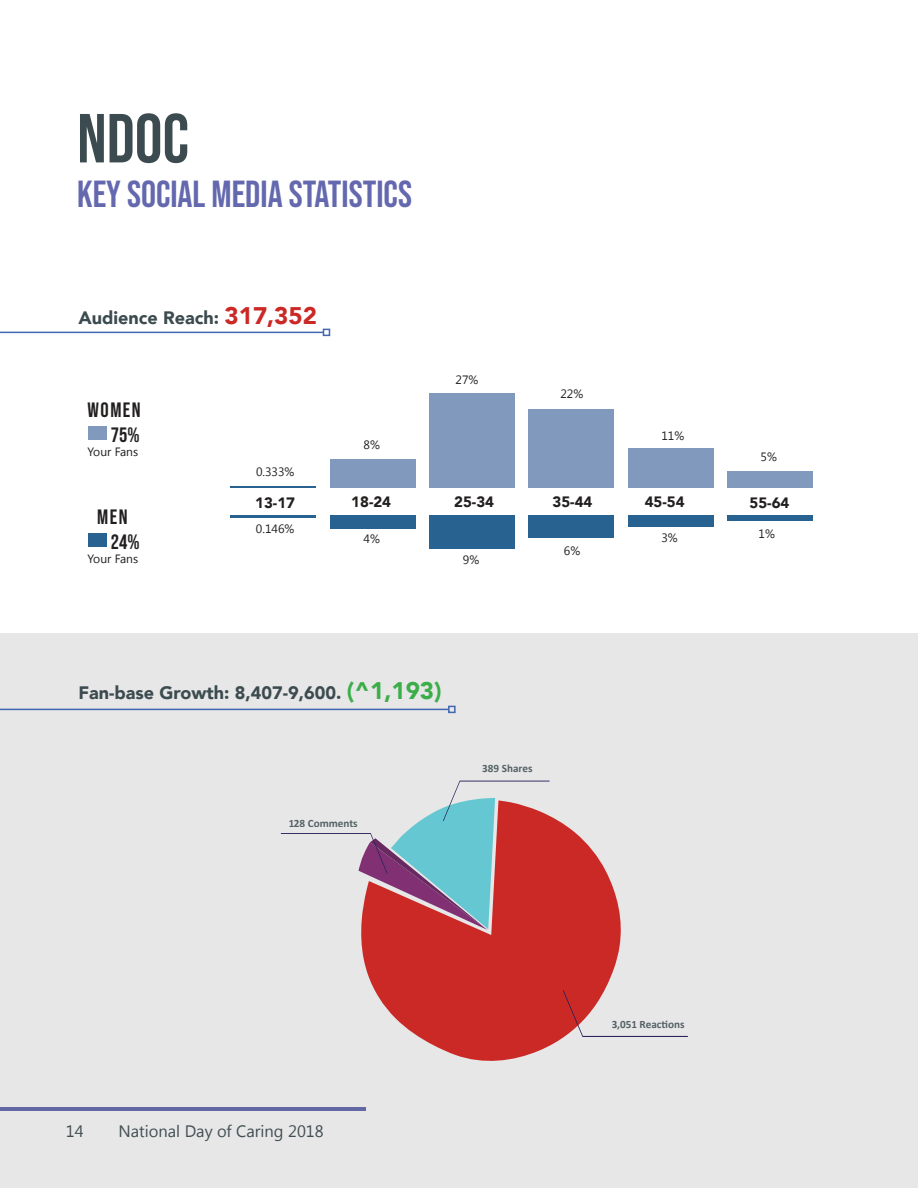
<style>
.page{position:relative;width:918px;height:1188px;background:#fff}
.page>*{position:absolute;margin:0;border:0;box-sizing:border-box;transform-origin:0 0}
.t1{font:69.15px "Bebas Neue";color:#3c4b4f}
.t2{font:37.5px "Bebas Neue";color:#6468ae}
.t3{font:20.7px/24.9px "Bebas Neue";letter-spacing:.07em;color:#221f1f}
.t4{font:900 18px "Avenir";color:#3c4b4f}
.t5{font:16.5px "Khmer UI";color:#3c4b4f}
.t6{font:900 15px "Avenir";color:#221f1f}
.t7{font:12.15px "Khmer UI";color:#221f1f}
.t8{font:700 11.25px "Calibri";color:#3c4b4f}
.s1{font-size:24px;color:#cb2926}
.s2{font-size:24px;color:#3cae49}
</style>
<div class="page">
<div style="left:88px;top:534px;width:19px;height:13px;background:#286290"></div>
<div style="left:0;top:634px;width:918px;height:554px;background:#e7e7e8"></div>
<svg style="left:361px;top:816px;width:260px;height:245px;fill:#cb2926"></svg>
<svg style="left:563px;top:990px;width:125px;height:47px"></svg>
<svg style="left:281px;top:781px;width:269px;height:149px"></svg>
<hr style="left:0;top:332px;width:323px;height:1px;background:#4167b1">
<div style="left:323px;top:329px;width:7px;height:7px;border:2px solid #4167b1"></div>
<hr style="left:0;top:709px;width:449px;height:1px;background:#4167b1">
<div style="left:448px;top:706px;width:8px;height:7px;border:2px solid #4167b1"></div>
<div style="left:330px;top:459px;width:85px;height:28px;background:#8099bd"></div>
<div style="left:628px;top:448px;width:85px;height:39px;background:#8099bd"></div>
<div style="left:727px;top:471px;width:86px;height:16px;background:#8099bd"></div>
<div style="left:529px;top:409px;width:85px;height:78px;background:#8099bd"></div>
<div style="left:430px;top:393px;width:85px;height:94px;background:#8099bd"></div>
<div style="left:330px;top:515px;width:85px;height:14px;background:#286290"></div>
<hr style="left:231px;top:515px;width:85px;height:3px;background:#286290">
<hr style="left:231px;top:486px;width:85px;height:1px;background:#286290">
<div style="left:628px;top:515px;width:85px;height:11px;background:#286290"></div>
<div style="left:727px;top:515px;width:86px;height:6px;background:#286290"></div>
<div style="left:529px;top:515px;width:85px;height:23px;background:#286290"></div>
<div style="left:430px;top:515px;width:85px;height:33px;background:#286290"></div>
<div style="left:88px;top:427px;width:19px;height:13px;background:#8099bd"></div>
<h1 class="t1" style="left:77px;top:111px;width:113px">NDOC</h1>
<h2 class="t2" style="left:77px;top:179px;width:336px">KEY SOCIAL MEDIA STATISTICS</h2>
<p class="t4" style="left:79px;top:311px;width:240px">Audience Reach: <span class="s1">317,352</span></p>
<p class="t3" style="left:88px;top:398px;width:55px;text-align:right">WOMEN<br>75%</p>
<p class="t7" style="left:88px;top:447px;width:52px">Your Fans</p>
<p class="t7" style="left:256px;top:467px;width:40px">0.333%</p>
<p class="t7" style="left:364px;top:439px;width:18px">8%</p>
<p class="t7" style="left:456px;top:375px;width:24px">27%</p>
<p class="t7" style="left:560px;top:389px;width:24px">22%</p>
<p class="t7" style="left:661px;top:431px;width:24px">11%</p>
<p class="t7" style="left:761px;top:451px;width:18px">5%</p>
<p class="t3" style="left:111px;top:505px;width:30px;text-indent:-14px">MEN<br>24%</p>
<p class="t7" style="left:88px;top:554px;width:52px">Your Fans</p>
<p class="t6" style="left:255px;top:497px;width:41px">13-17</p>
<p class="t6" style="left:351px;top:495px;width:41px">18-24</p>
<p class="t6" style="left:454px;top:495px;width:41px">25-34</p>
<p class="t6" style="left:553px;top:495px;width:41px">35-44</p>
<p class="t6" style="left:645px;top:495px;width:41px">45-54</p>
<p class="t6" style="left:750px;top:497px;width:41px">55-64</p>
<p class="t7" style="left:256px;top:524px;width:40px">0.146%</p>
<p class="t7" style="left:364px;top:534px;width:18px">4%</p>
<p class="t7" style="left:463px;top:555px;width:18px">9%</p>
<p class="t7" style="left:564px;top:546px;width:18px">6%</p>
<p class="t7" style="left:661px;top:532px;width:18px">3%</p>
<p class="t7" style="left:759px;top:528px;width:18px">1%</p>
<p class="t4" style="left:79px;top:685px;width:365px">Fan-base Growth: 8,407-9,600. <span class="s2">(^1,193)</span></p>
<p class="t8" style="left:288px;top:816px;width:71px">128 Comments</p>
<p class="t8" style="left:482px;top:762px;width:52px">389 Shares</p>
<p class="t5" style="left:66px;top:1124px;width:19px">14</p>
<p class="t5" style="left:118px;top:1124px;width:207px">National Day of Caring 2018</p>
<p class="t8" style="left:612px;top:1017px;width:75px">3,051 Reactions</p>
</div>
